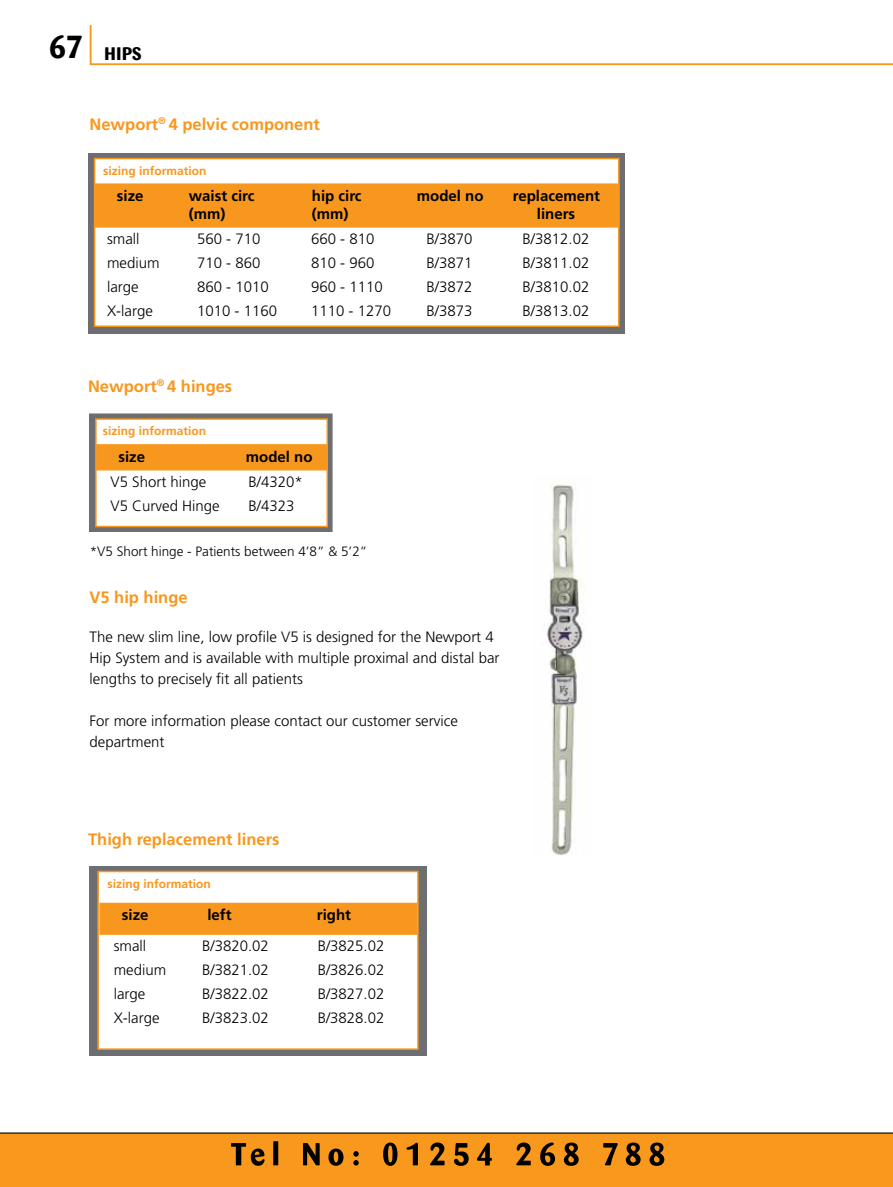
<style>
.page{position:relative;width:893px;height:1187px;background:#fff}
.page>*{position:absolute;margin:0;border:0;box-sizing:border-box;transform-origin:0 0}
.t1{font:700 31.5px "Barmeno";color:#000}
.t2{font:700 18px "Barmeno";color:#000}
.t3{font:700 16.5px "Frutiger";color:#f8971d}
.t4{font:300 15px/21px "Frutiger";color:#000}
.t5{font:700 15px "Frutiger";color:#000}
.t6{font:300 13.5px "Frutiger";color:#000}
.t7{font:700 12px "Frutiger";color:#f8971d}
</style>
<div class="page">
<svg style="left:89px;top:25px;width:804px;height:41px"></svg>
<div style="left:0;top:1132px;width:893px;height:54px;background:#f8981d"></div>
<div style="left:88px;top:153px;width:536px;height:180px;background:#6d6e71"></div>
<div style="left:94px;top:158px;width:526px;height:169px;background:#fff;border:2px solid #f8971d"></div>
<div style="left:95px;top:184px;width:524px;height:43px;background:#f8971d"></div>
<svg style="left:185px;top:227px;width:73px;height:1px"></svg>
<svg style="left:309px;top:227px;width:56px;height:1px"></svg>
<svg style="left:511px;top:227px;width:92px;height:1px"></svg>
<div style="left:94px;top:183px;width:526px;height:44px;border:2px solid #f89921"></div>
<svg style="left:89px;top:413px;width:244px;height:119px;background:#767575"></svg>
<div style="left:95px;top:418px;width:233px;height:109px;background:#fff;border:2px solid #f8971d"></div>
<div style="left:97px;top:445px;width:229px;height:24px;background:#f8971d"></div>
<div style="left:96px;top:444px;width:231px;height:26px;border:2px solid #f89921"></div>
<img style="left:543px;top:484px;width:42px;height:372px">
<div style="left:89px;top:865px;width:337px;height:190px;background:#6d6e71"></div>
<div style="left:97px;top:870px;width:322px;height:179px;background:#fff;border:2px solid #f8971d"></div>
<div style="left:100px;top:903px;width:317px;height:31px;background:#f8971d"></div>
<svg style="left:315px;top:934px;width:39px;height:1px"></svg>
<div style="left:99px;top:902px;width:318px;height:32px;border:2px solid #f89921"></div>
<svg style="left:231px;top:1141px;width:433px;height:24px;background:#b26d14"></svg>
<h1 class="t1" style="left:49px;top:28px;width:35px">67</h1>
<p class="t2" style="left:105px;top:43px;width:39px">HIPS</p>
<p class="t3" style="left:90px;top:114px;width:232px">Newport<sup>®</sup> 4 pelvic component</p>
<p class="t7" style="left:103px;top:164px;width:105px">sizing information</p>
<p class="t5" style="left:117px;top:187px;width:28px">size</p>
<p class="t5" style="left:189px;top:187px;width:67px">waist circ</p>
<p class="t5" style="left:312px;top:187px;width:51px">hip circ</p>
<p class="t5" style="left:417px;top:187px;width:68px">model no</p>
<p class="t5" style="left:513px;top:187px;width:89px">replacement</p>
<p class="t5" style="left:189px;top:205px;width:38px">(mm)</p>
<p class="t5" style="left:312px;top:205px;width:38px">(mm)</p>
<p class="t5" style="left:537px;top:205px;width:40px">liners</p>
<p class="t4" style="left:107px;top:228px;width:34px">small</p>
<p class="t4" style="left:197px;top:228px;width:65px">560 - 710</p>
<p class="t4" style="left:311px;top:228px;width:65px">660 - 810</p>
<p class="t4" style="left:427px;top:228px;width:47px">B/3870</p>
<p class="t4" style="left:523px;top:228px;width:68px">B/3812.02</p>
<p class="t4" style="left:107px;top:252px;width:54px">medium</p>
<p class="t4" style="left:197px;top:252px;width:65px">710 - 860</p>
<p class="t4" style="left:311px;top:252px;width:65px">810 - 960</p>
<p class="t4" style="left:427px;top:252px;width:47px">B/3871</p>
<p class="t4" style="left:523px;top:252px;width:68px">B/3811.02</p>
<p class="t4" style="left:107px;top:276px;width:33px">large</p>
<p class="t4" style="left:197px;top:276px;width:73px">860 - 1010</p>
<p class="t4" style="left:311px;top:276px;width:73px">960 - 1110</p>
<p class="t4" style="left:427px;top:276px;width:47px">B/3872</p>
<p class="t4" style="left:523px;top:276px;width:68px">B/3810.02</p>
<p class="t4" style="left:107px;top:300px;width:47px">X-large</p>
<p class="t4" style="left:197px;top:300px;width:82px">1010 - 1160</p>
<p class="t4" style="left:311px;top:300px;width:82px">1110 - 1270</p>
<p class="t4" style="left:427px;top:300px;width:47px">B/3873</p>
<p class="t4" style="left:523px;top:300px;width:68px">B/3813.02</p>
<p class="t3" style="left:88px;top:376px;width:146px">Newport<sup>®</sup> 4 hinges</p>
<p class="t7" style="left:103px;top:424px;width:105px">sizing information</p>
<p class="t5" style="left:118px;top:447px;width:28px">size</p>
<p class="t5" style="left:246px;top:447px;width:68px">model no</p>
<p class="t4" style="left:111px;top:471px;width:97px">V5 Short hinge</p>
<p class="t4" style="left:249px;top:471px;width:56px">B/4320*</p>
<p class="t4" style="left:111px;top:495px;width:111px">V5 Curved Hinge</p>
<p class="t4" style="left:249px;top:495px;width:47px">B/4323</p>
<p class="t6" style="left:90px;top:543px;width:279px">*V5 Short hinge - Patients between 4’8” &amp; 5’2”</p>
<p class="t3" style="left:90px;top:587px;width:100px">V5 hip hinge</p>
<p class="t4" style="left:90px;top:626px;width:412px">The new slim line, low profile V5 is designed for the Newport 4<br>Hip System and is available with multiple proximal and distal bar lengths to precisely fit all patients</p>
<p class="t4" style="left:90px;top:710px;width:370px">For more information please contact our customer service department</p>
<p class="t3" style="left:88px;top:829px;width:193px">Thigh replacement liners</p>
<p class="t7" style="left:108px;top:876px;width:105px">sizing information</p>
<p class="t5" style="left:122px;top:906px;width:28px">size</p>
<p class="t5" style="left:207px;top:906px;width:26px">left</p>
<p class="t5" style="left:317px;top:906px;width:36px">right</p>
<p class="t4" style="left:114px;top:934px;width:34px">small</p>
<p class="t4" style="left:202px;top:934px;width:68px">B/3820.02</p>
<p class="t4" style="left:318px;top:934px;width:68px">B/3825.02</p>
<p class="t4" style="left:114px;top:958px;width:54px">medium</p>
<p class="t4" style="left:202px;top:958px;width:68px">B/3821.02</p>
<p class="t4" style="left:318px;top:958px;width:68px">B/3826.02</p>
<p class="t4" style="left:114px;top:982px;width:33px">large</p>
<p class="t4" style="left:202px;top:982px;width:68px">B/3822.02</p>
<p class="t4" style="left:318px;top:982px;width:68px">B/3827.02</p>
<p class="t4" style="left:114px;top:1006px;width:47px">X-large</p>
<p class="t4" style="left:202px;top:1006px;width:68px">B/3823.02</p>
<p class="t4" style="left:318px;top:1006px;width:68px">B/3828.02</p>
</div>
